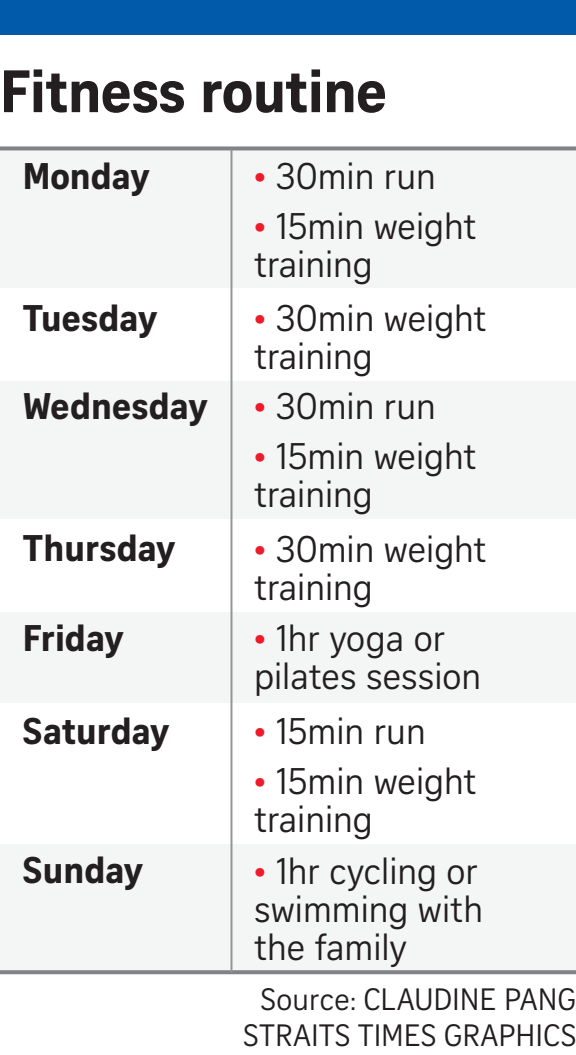
<style>
.page{position:relative;width:576px;height:1055px;background:#fff}
.page>*{position:absolute;margin:0;border:0;box-sizing:border-box;transform-origin:0 0}
.t1{font:700 58px "Curator Serp Text";letter-spacing:-.01em;color:#231f20}
.t2{font:36px/38px "Curator Serp Text";color:#231f20}
.t3{font:700 36px "Curator Serp Text";color:#231f20}
.t4{font:30px/36px "Curator Serp Text";letter-spacing:.01em;color:#231f20;text-align:center}
.s1{color:#ee1b2d}
</style>
<div class="page">
<div style="left:0;top:149px;width:576px;height:139px;background:#f3f6f4"></div>
<div style="left:0;top:381px;width:576px;height:138px;background:#f3f6f4"></div>
<div style="left:0;top:612px;width:576px;height:90px;background:#f3f6f4"></div>
<div style="left:0;top:844px;width:576px;height:128px;background:#f3f6f4"></div>
<div style="left:0;top:0;width:576px;height:34px;background:#015aaa"></div>
<svg style="left:0;top:146px;width:576px;height:4px;background:#8e9092"></svg>
<svg style="left:0;top:970px;width:576px;height:4px;background:#86888b"></svg>
<hr style="left:230px;top:149px;width:2px;height:823px;background:#939598">
<h1 class="t1" style="left:0;top:56px;width:388px">Fitness routine</h1>
<p class="t3" style="left:23px;top:154px;width:128px">Monday</p>
<p class="t3" style="left:23px;top:296px;width:136px">Tuesday</p>
<p class="t3" style="left:23px;top:384px;width:186px">Wednesday</p>
<p class="t3" style="left:23px;top:526px;width:154px">Thursday</p>
<p class="t3" style="left:23px;top:616px;width:102px">Friday</p>
<p class="t3" style="left:23px;top:709px;width:148px">Saturday</p>
<p class="t3" style="left:23px;top:848px;width:122px">Sunday</p>
<p class="t2" style="left:254px;top:157px;width:183px"><span class="s1">•</span> 30min run</p>
<p class="t2" style="left:254px;top:207px;width:224px"><span class="s1">•</span> 15min weight training</p>
<p class="t2" style="left:254px;top:299px;width:234px"><span class="s1">•</span> 30min weight training</p>
<p class="t2" style="left:254px;top:387px;width:183px"><span class="s1">•</span> 30min run</p>
<p class="t2" style="left:254px;top:437px;width:224px"><span class="s1">•</span> 15min weight training</p>
<p class="t2" style="left:254px;top:530px;width:234px"><span class="s1">•</span> 30min weight training</p>
<p class="t2" style="left:254px;top:619px;width:229px"><span class="s1">•</span> 1hr yoga or pilates session</p>
<p class="t2" style="left:254px;top:712px;width:173px"><span class="s1">•</span> 15min run</p>
<p class="t2" style="left:254px;top:762px;width:224px"><span class="s1">•</span> 15min weight training</p>
<p class="t2" style="left:254px;top:851px;width:230px"><span class="s1">•</span> 1hr cycling or swimming with the family</p>
<p class="t4" style="left:244px;top:980px;width:334px">Source: CLAUDINE PANG<br>STRAITS TIMES GRAPHICS</p>
</div>
